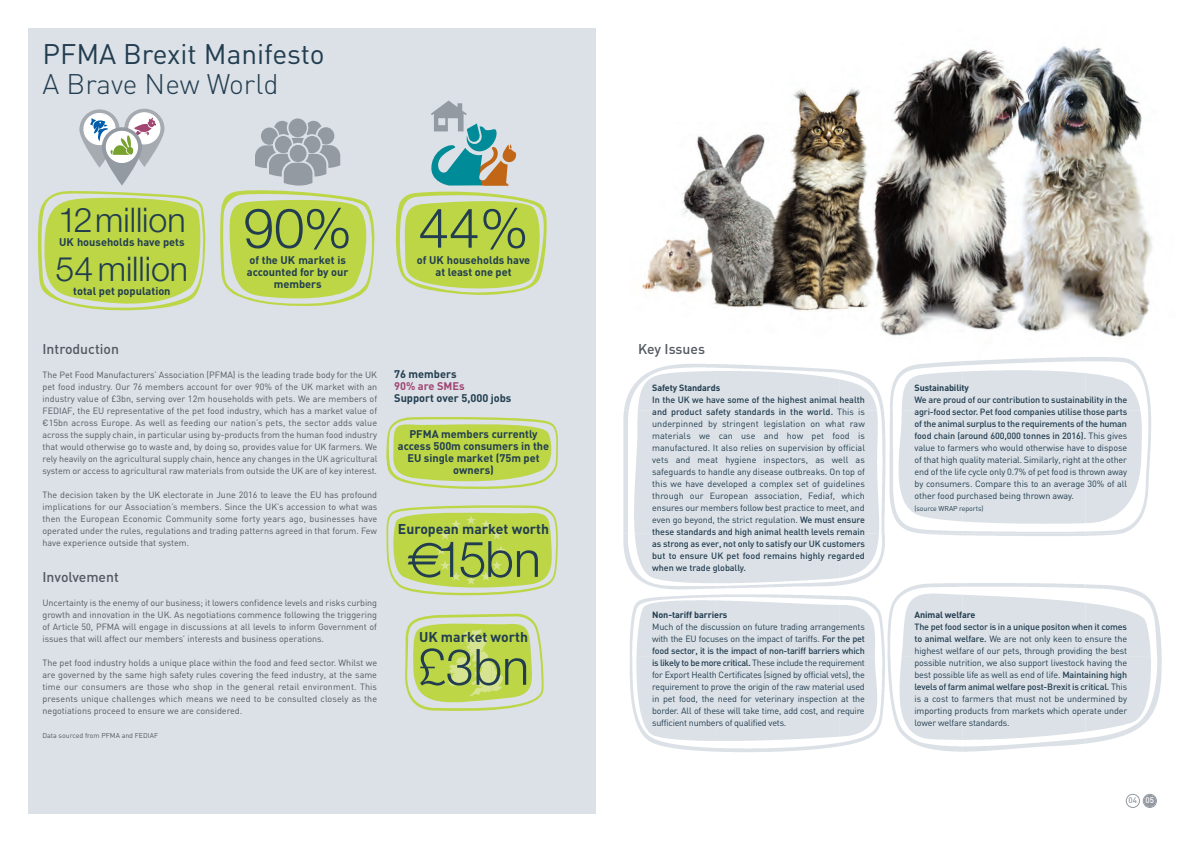
<style>
.page{position:relative;width:1191px;height:842px;background:#fff}
.page>*{position:absolute;margin:0;border:0;box-sizing:border-box;transform-origin:0 0}
.t1{font:300 55px "Helvetica Neue";color:#223d50}
.t2{font:300 50px "Helvetica Neue";color:#223d50}
.t3{font:300 34px "Helvetica Neue";color:#223d50}
.t4{font:28px "DIN";color:#223d50}
.t5{font:300 28px "DIN";color:#223d50}
.t6{font:500 14px "DIN";color:#535860}
.t7{font:700 14px "DIN";color:#223d50}
.t8{font:700 11px/12px "DIN";color:#223d50;text-align:center}
.t9{font:700 11px "DIN";color:#a14573}
.t10{font:9px/12px "DIN";letter-spacing:-.015em;color:#223d50;text-align:justify}
.t11{font:9px/12px "DIN";color:#535860;text-align:justify}
.t12{font:700 9px "DIN";letter-spacing:-.01em;color:#223d50}
.t13{font:500 8px "DIN";color:#949aa2}
.t14{font:7px "DIN";color:#535860}
.t15{font:7px "DIN";letter-spacing:-.01em;color:#223d50}
.s1{font-weight:500}
.s2{color:#fff}
</style>
<div class="page">
<img style="left:595px;top:28px;width:557px;height:426px">
<div style="left:28px;top:28px;width:567px;height:786px;background:#dbe1e6"></div>
<svg style="left:386px;top:417px;width:172px;height:72px"></svg>
<svg style="left:405px;top:613px;width:139px;height:98px"></svg>
<svg style="left:623px;top:357px;width:538px;height:395px"></svg>
<svg style="left:1125px;top:794px;width:32px;height:14px"></svg>
<svg style="left:38px;top:109px;width:167px;height:202px"></svg>
<svg style="left:288px;top:118px;width:19px;height:19px"></svg>
<svg style="left:220px;top:121px;width:155px;height:185px"></svg>
<svg style="left:396px;top:101px;width:151px;height:194px"></svg>
<svg style="left:386px;top:505px;width:172px;height:91px"></svg>
<h3 class="t4" style="left:43px;top:44px;width:284px">PFMA Brexit Manifesto</h3>
<h3 class="t5" style="left:43px;top:74px;width:237px">A Brave New World</h3>
<h3 class="t3" style="left:58px;top:207px;width:129px">12 million</h3>
<p class="t8" style="left:59px;top:237px;width:127px">UK households have pets</p>
<h3 class="t3" style="left:56px;top:256px;width:134px">54million</h3>
<p class="t8" style="left:73px;top:286px;width:99px">total pet population</p>
<h1 class="t1" style="left:243px;top:208px;width:110px">90%</h1>
<p class="t8" style="left:247px;top:255px;width:103px">of the UK market is accounted for by our members</p>
<h1 class="t1" style="left:418px;top:208px;width:111px">44%</h1>
<p class="t8" style="left:435px;top:267px;width:78px">at least one pet</p>
<p class="t8" style="left:417px;top:255px;width:115px">of UK households have</p>
<h3 class="t6" style="left:43px;top:344px;width:78px">Introduction</h3>
<p class="t11" style="left:43px;top:370px;width:336px">The Pet Food Manufacturers’ Association (PFMA) is the leading trade body for the UK pet food industry. Our 76 members account for over 90% of the UK market with an industry value of £3bn, serving over 12m households with pets. We are members of FEDIAF, the EU representative of the pet food industry, which has a market value of €15bn across Europe. As well as feeding our nation’s pets, the sector adds value across the supply chain, in particular using by-products from the human food industry that would otherwise go to waste and, by doing so, provides value for UK farmers. We rely heavily on the agricultural supply chain, hence any changes in the UK agricultural system or access to agricultural raw materials from outside the UK are of key interest.</p>
<p class="t11" style="left:43px;top:490px;width:336px">The decision taken by the UK electorate in June 2016 to leave the EU has profound implications for our Association’s members. Since the UK’s accession to what was then the European Economic Community some forty years ago, businesses have operated under the rules, regulations and trading patterns agreed in that forum. Few have experience outside that system.</p>
<h3 class="t6" style="left:43px;top:572px;width:78px">Involvement</h3>
<p class="t11" style="left:43px;top:598px;width:336px">Uncertainty is the enemy of our business; it lowers confidence levels and risks curbing growth and innovation in the UK. As negotiations commence following the triggering of Article 50, PFMA will engage in discussions at all levels to inform Government of issues that will affect our members’ interests and business operations.</p>
<p class="t11" style="left:43px;top:658px;width:336px">The pet food industry holds a unique place within the food and feed sector. Whilst we are governed by the same high safety rules covering the feed industry, at the same time our consumers are those who shop in the general retail environment. This presents unique challenges which means we need to be consulted closely as the negotiations proceed to ensure we are considered.</p>
<p class="t14" style="left:43px;top:733px;width:117px">Data sourced from PFMA and FEDIAF</p>
<p class="t8" style="left:394px;top:369px;width:64px">76 members</p>
<p class="t9" style="left:394px;top:382px;width:72px">90% are SMEs</p>
<p class="t8" style="left:394px;top:393px;width:119px">Support over 5,000 jobs</p>
<p class="t8" style="left:398px;top:429px;width:153px">PFMA members currently access 500m consumers in the<br>EU single market (75m pet owners)</p>
<h3 class="t7" style="left:398px;top:524px;width:153px">European market worth</h3>
<h2 class="t2" style="left:436px;top:541px;width:106px">15bn</h2>
<h3 class="t7" style="left:419px;top:632px;width:110px">UK market worth</h3>
<h2 class="t2" style="left:418px;top:649px;width:113px">£3bn</h2>
<h3 class="t6" style="left:638px;top:344px;width:68px">Key Issues</h3>
<p class="t12" style="left:652px;top:384px;width:69px">Safety Standards</p>
<p class="t10" style="left:652px;top:394px;width:214px"><span class="s1">In the UK we have some of the highest animal health and product safety standards in the world.</span> This is underpinned by stringent legislation on what raw materials we can use and how pet food is manufactured. It also relies on supervision by official vets and meat hygiene inspectors, as well as safeguards to handle any disease outbreaks. On top of this we have developed a complex set of guidelines through our European association, Fediaf, which ensures our members follow best practice to meet, and even go beyond, the strict regulation. <span class="s1">We must ensure these standards and high animal health levels remain as strong as ever, not only to satisfy our UK customers but to ensure UK pet food remains highly regarded when we trade globally.</span></p>
<p class="t12" style="left:652px;top:612px;width:77px">Non-tariff barriers</p>
<p class="t10" style="left:652px;top:622px;width:214px">Much of the discussion on future trading arrangements with the EU focuses on the impact of tariffs. <span class="s1">For the pet food sector, it is the impact of non-tariff barriers which is likely to be more critical.</span> These include the requirement for Export Health Certificates (signed by official vets), the requirement to prove the origin of the raw material used in pet food, the need for veterinary inspection at the border. All of these will take time, add cost, and require sufficient numbers of qualified vets.</p>
<p class="t12" style="left:914px;top:384px;width:56px">Sustainability</p>
<p class="t10" style="left:914px;top:394px;width:214px"><span class="s1">We are proud of our contribution to sustainability in the agri-food sector. Pet food companies utilise those parts of the animal surplus to the requirements of the human food chain (around 600,000 tonnes in 2016).</span> This gives value to farmers who would otherwise have to dispose of that high quality material. Similarly, right at the other end of the life cycle only 0.7% of pet food is thrown away by consumers. Compare this to an average 30% of all other food purchased being thrown away.</p>
<p class="t15" style="left:914px;top:506px;width:70px">(source WRAP reports)</p>
<p class="t12" style="left:914px;top:612px;width:62px">Animal welfare</p>
<p class="t10" style="left:914px;top:622px;width:214px"><span class="s1">The pet food sector is in a unique positon when it comes to animal welfare.</span> We are not only keen to ensure the highest welfare of our pets, through providing the best possible nutrition, we also support livestock having the best possible life as well as end of life. <span class="s1">Maintaining high levels of farm animal welfare post-Brexit is critical.</span> This is a cost to farmers that must not be undermined by importing products from markets which operate under lower welfare standards.</p>
<p class="t13" style="left:1128px;top:798px;width:27px">04 <span class="s2">05</span></p>
</div>
